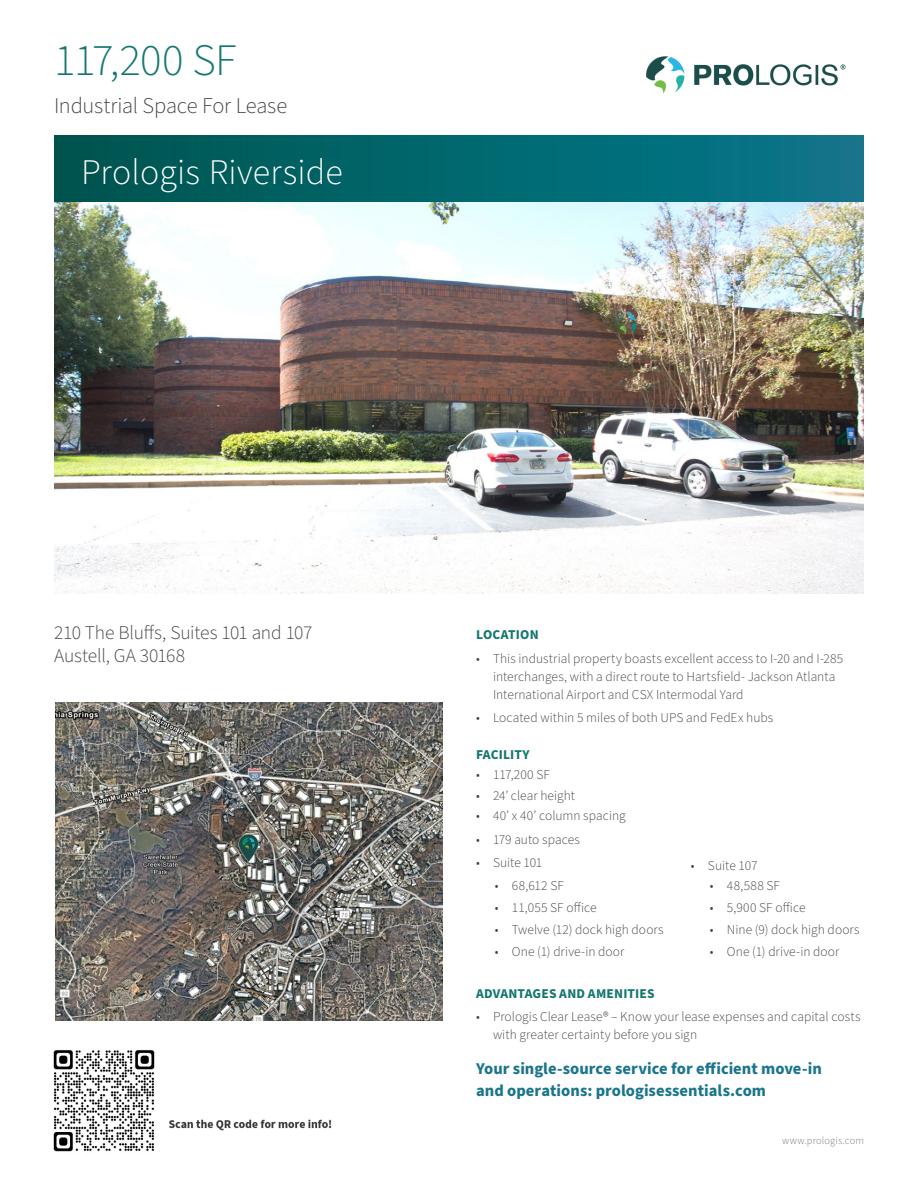
<style>
.page{position:relative;width:918px;height:1188px;background:#fff}
.page>*{position:absolute;margin:0;border:0;box-sizing:border-box;transform-origin:0 0}
.SF{font:300 45px "Source Sans Pro";letter-spacing:-.02em;color:#147770}
.Prologis_Park_Name{font:300 36px "Source Sans Pro";letter-spacing:.005em;color:#fff}
.Lease_Description{font:300 22.5px "Source Sans Pro";letter-spacing:-.01em;color:#414141}
.Address{font:300 19.5px "Source Sans Pro";letter-spacing:-.01em;color:#414141}
.Essentials_text{font:700 16.5px/22.5px "Source Sans Pro";color:#1b758c}
.t1{font:300 13.5px/18px "Source Sans Pro";letter-spacing:.005em;color:#414141}
.Body_Headings{font:700 13.5px "Source Sans Pro";letter-spacing:.015em;color:#147770}
.Footer_Text{font:300 10.5px "Source Sans Pro";letter-spacing:.015em;color:#747576}
</style>
<div class="page">
<div style="left:54px;top:135px;width:810px;height:67px;background:linear-gradient(to right,#00554e,#09788d)"></div>
<img style="left:646px;top:56px;width:200px;height:38px">
<img style="left:54px;top:202px;width:810px;height:392px">
<img style="left:55px;top:702px;width:387px;height:319px">
<img style="left:53px;top:1050px;width:279px;height:102px">
<p class="SF" style="left:54px;top:30px;width:184px">117,200 SF</p>
<p class="Lease_Description" style="left:54px;top:90px;width:235px">Industrial Space For Lease</p>
<p class="Prologis_Park_Name" style="left:81px;top:148px;width:263px">Prologis Riverside</p>
<p class="Address" style="left:54px;top:619px;width:260px">210 The Bluffs, Suites 101 and 107</p>
<p class="Address" style="left:54px;top:643px;width:133px">Austell, GA 30168</p>
<p class="Body_Headings" style="left:476px;top:626px;width:64px">LOCATION</p>
<p class="t1" style="left:493px;top:650px;width:352px;text-indent:-17px">• This industrial property boasts excellent access to I-20 and I-285 interchanges, with a direct route to Hartsfield- Jackson Atlanta<br>International Airport and CSX Intermodal Yard</p>
<p class="t1" style="left:476px;top:709px;width:299px">• Located within 5 miles of both UPS and FedEx hubs</p>
<p class="Body_Headings" style="left:476px;top:745px;width:55px">FACILITY</p>
<p class="t1" style="left:476px;top:766px;width:75px">• 117,200 SF</p>
<p class="t1" style="left:476px;top:787px;width:101px">• 24’ clear height</p>
<p class="t1" style="left:476px;top:807px;width:151px">• 40’ x 40’ column spacing</p>
<p class="t1" style="left:476px;top:831px;width:106px">• 179 auto spaces</p>
<p class="t1" style="left:476px;top:854px;width:68px">• Suite 101</p>
<p class="t1" style="left:691px;top:857px;width:68px">• Suite 107</p>
<p class="t1" style="left:710px;top:877px;width:72px">• 48,588 SF</p>
<p class="t1" style="left:710px;top:899px;width:97px">• 5,900 SF office</p>
<p class="t1" style="left:710px;top:921px;width:151px">• Nine (9) dock high doors</p>
<p class="t1" style="left:710px;top:943px;width:131px">• One (1) drive-in door</p>
<p class="t1" style="left:495px;top:877px;width:70px">• 68,612 SF</p>
<p class="t1" style="left:495px;top:899px;width:103px">• 11,055 SF office</p>
<p class="t1" style="left:495px;top:921px;width:170px">• Twelve (12) dock high doors</p>
<p class="t1" style="left:495px;top:943px;width:131px">• One (1) drive-in door</p>
<p class="Body_Headings" style="left:476px;top:984px;width:180px">ADVANTAGES AND AMENITIES</p>
<p class="t1" style="left:493px;top:1008px;width:369px;text-indent:-17px">• Prologis Clear Lease® – Know your lease expenses and capital costs with greater certainty before you sign</p>
<p class="Essentials_text" style="left:476px;top:1057px;width:347px">Your single-source service for efficient move-in and operations: prologisessentials.com</p>
<p class="Footer_Text" style="left:782px;top:1134px;width:83px">www.prologis.com</p>
</div>
